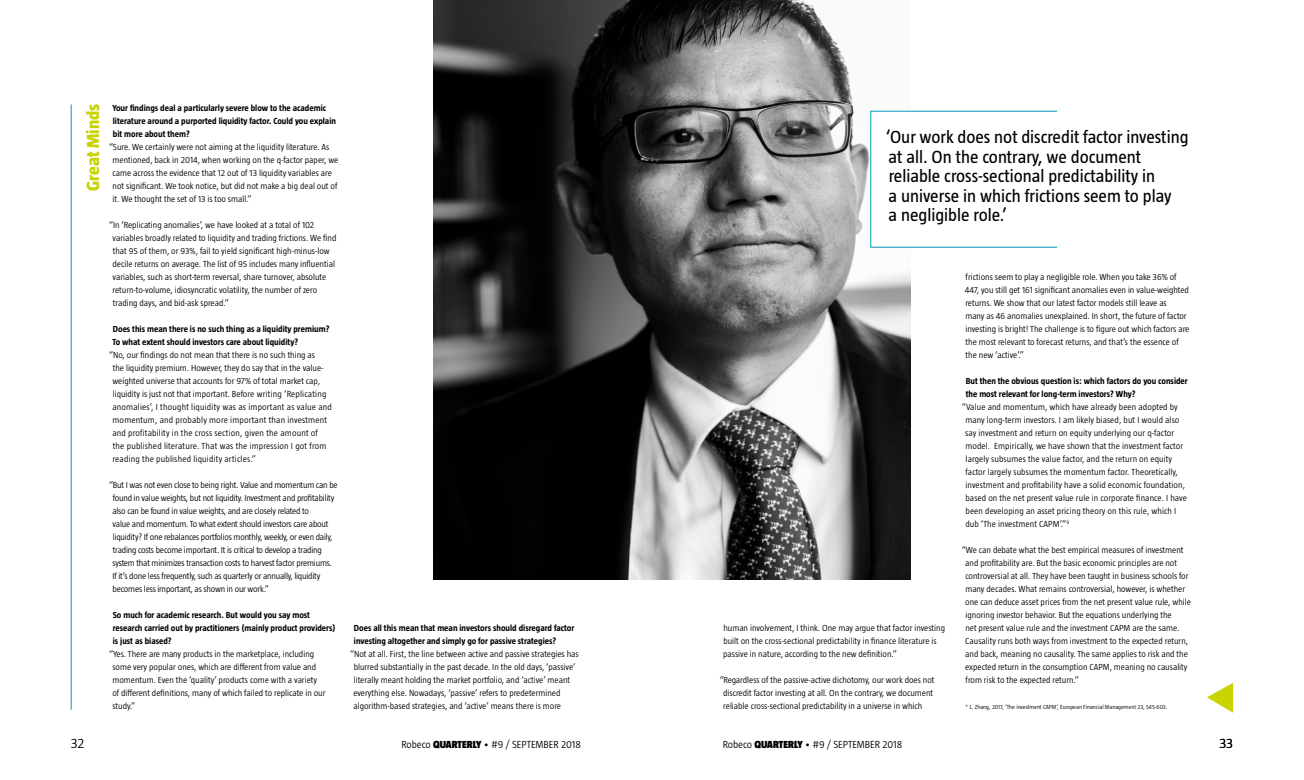
<style>
.page{position:relative;width:1304px;height:780px;background:#fff}
.page>*{position:absolute;margin:0;border:0;box-sizing:border-box;transform-origin:0 0}
.Quote_nieuw_ZWART{font:18px/19.5px "Taz";color:#000}
.t1{font:800 18px "Taz";color:#c8d300}
.t2{font:300 14px "Taz";color:#000}
.t3{font:300 10.5px "Taz";color:#000}
.plat{font:300 9px/13px "Taz";color:#000}
.plat-2{font:300 9px/13px "Taz";letter-spacing:-.02em;color:#000}
.plat-3{font:300 9px/13px "Taz";letter-spacing:.02em;color:#000}
.vraag{font:700 9px/13px "Taz";color:#000}
.plat-4{font:700 9px/13px "Taz";color:#000}
.voetnoten{font:300 6px "Taz";color:#000}
.s1{font-weight:900}
</style>
<div class="page">
<img style="left:434px;top:0;width:477px;height:579px">
<div style="left:870px;top:111px;width:319px;height:136px;background:#fff"></div>
<hr style="left:871px;top:111px;width:186px;height:1px;background:#0099b5">
<hr style="left:870px;top:111px;width:1px;height:136px;background:#0099b5">
<hr style="left:871px;top:247px;width:186px;height:1px;background:#0099b5">
<svg style="left:1207px;top:683px;width:26px;height:29px"></svg>
<hr style="left:71px;top:104px;width:1px;height:605px;background:#0099b5">
<p class="t1" style="left:83px;top:191px;width:88px;rotate:-90deg">Great Minds</p>
<p class="plat-4" style="left:112px;top:101px;width:225px">Your findings deal a particularly severe blow to the academic literature around a purported liquidity factor. Could you explain bit more about them?</p>
<p class="plat" style="left:112px;top:140px;width:227px;text-indent:-3px">“Sure. We certainly were not aiming at the liquidity literature. As mentioned, back in 2014, when working on the q-factor paper, we came across the evidence that 12 out of 13 liquidity variables are not significant. We took notice, but did not make a big deal out of it. We thought the set of 13 is too small.”</p>
<p class="plat" style="left:112px;top:218px;width:225px;text-indent:-3px">“In ‘Replicating anomalies’, we have looked at a total of 102 variables broadly related to liquidity and trading frictions. We find that 95 of them, or 93%, fail to yield significant high-minus-low decile returns on average. The list of 95 includes many influential variables, such as short-term reversal, share turnover, absolute return-to-volume, idiosyncratic volatility, the number of zero trading days, and bid-ask spread.”</p>
<p class="vraag" style="left:113px;top:322px;width:218px">Does this mean there is no such thing as a liquidity premium?<br>To what extent should investors care about liquidity?</p>
<p class="plat-3" style="left:112px;top:348px;width:221px;text-indent:-3px">“No, our findings do not mean that there is no such thing as<br>the liquidity premium. However, they do say that in the value&shy;weighted universe that accounts for 97% of total market cap, liquidity is just not that important. Before writing ‘Replicating anomalies’, I thought liquidity was as important as value and momentum, and probably more important than investment and profitability in the cross section, given the amount of the published literature. That was the impression I got from reading the published liquidity articles.”</p>
<p class="plat-2" style="left:112px;top:478px;width:227px;text-indent:-3px">“But I was not even close to being right. Value and momentum can be found in value weights, but not liquidity. Investment and profitability also can be found in value weights, and are closely related to<br>value and momentum. To what extent should investors care about liquidity? If one rebalances portfolios monthly, weekly, or even daily, trading costs become important. It is critical to develop a trading system that minimizes transaction costs to harvest factor premiums.<br>If it’s done less frequently, such as quarterly or annually, liquidity becomes less important, as shown in our work.”</p>
<p class="vraag" style="left:113px;top:608px;width:224px">So much for academic research. But would you say most research carried out by practitioners (mainly product providers) is just as biased?</p>
<p class="plat" style="left:112px;top:647px;width:215px;text-indent:-3px">“Yes. There are many products in the marketplace, including some very popular ones, which are different from value and momentum. Even the ‘quality’ products come with a variety of different definitions, many of which failed to replicate in our study.”</p>
<p class="vraag" style="left:354px;top:621px;width:222px">Does all this mean that mean investors should disregard factor investing altogether and simply go for passive strategies?</p>
<p class="plat" style="left:353px;top:647px;width:227px;text-indent:-3px">“Not at all. First, the line between active and passive strategies has blurred substantially in the past decade. In the old days, ‘passive’ literally meant holding the market portfolio, and ‘active’ meant everything else. Nowadays, ‘passive’ refers to predetermined algorithm-based strategies, and ‘active’ means there is more</p>
<p class="Quote_nieuw_ZWART" style="left:886px;top:128px;width:304px">‘Our work does not discredit factor investing at all. On the contrary, we document reliable cross-sectional predictability in</p>
<p class="Quote_nieuw_ZWART" style="left:889px;top:186px;width:284px">a universe in which frictions seem to play</p>
<p class="Quote_nieuw_ZWART" style="left:889px;top:206px;width:120px">a negligible role.’</p>
<p class="plat" style="left:723px;top:621px;width:223px">human involvement, I think. One may argue that factor investing built on the cross-sectional predictability in finance literature is passive in nature, according to the new definition.”</p>
<p class="plat" style="left:723px;top:673px;width:213px;text-indent:-3px">“Regardless of the passive-active dichotomy, our work does not discredit factor investing at all. On the contrary, we document reliable cross-sectional predictability in a universe in which</p>
<p class="plat" style="left:965px;top:270px;width:226px">frictions seem to play a negligible role. When you take 36% of 447, you still get 161 significant anomalies even in value-weighted returns. We show that our latest factor models still leave as<br>many as 46 anomalies unexplained. In short, the future of factor investing is bright! The challenge is to figure out which factors are the most relevant to forecast returns, and that’s the essence of the new ‘active’.”</p>
<p class="vraag" style="left:966px;top:374px;width:224px">But then the obvious question is: which factors do you consider the most relevant for long-term investors? Why?</p>
<p class="plat" style="left:965px;top:400px;width:223px;text-indent:-3px">“Value and momentum, which have already been adopted by many long-term investors. I am likely biased, but I would also say investment and return on equity underlying our q-factor model. Empirically, we have shown that the investment factor largely subsumes the value factor, and the return on equity factor largely subsumes the momentum factor. Theoretically, investment and profitability have a solid economic foundation, based on the net present value rule in corporate finance. I have been developing an asset pricing theory on this rule, which I dub ‘The investment CAPM’.”<sup>9</sup></p>
<p class="plat" style="left:965px;top:543px;width:227px;text-indent:-3px">“We can debate what the best empirical measures of investment and profitability are. But the basic economic principles are not controversial at all. They have been taught in business schools for many decades. What remains controversial, however, is whether one can deduce asset prices from the net present value rule, while ignoring investor behavior. But the equations underlying the<br>net present value rule and the investment CAPM are the same.<br>Causality runs both ways from investment to the expected return, and back, meaning no causality. The same applies to risk and the expected return in the consumption CAPM, meaning no causality from risk to the expected return.”</p>
<p class="voetnoten" style="left:966px;top:704px;width:203px"><sup>9</sup> L. Zhang, 2017, ‘The investment CAPM’, European Financial Management 23, 545-603.</p>
<h2 class="t2" style="left:71px;top:736px;width:15px">32</h2>
<p class="t3" style="left:402px;top:739px;width:181px">Robeco <span class="s1">QUARTERLY</span> • #9 / SEPTEMBER 2018</p>
<p class="t3" style="left:723px;top:739px;width:181px">Robeco <span class="s1">QUARTERLY</span> • #9 / SEPTEMBER 2018</p>
<p class="t2" style="left:1220px;top:736px;width:15px">33</p>
</div>
